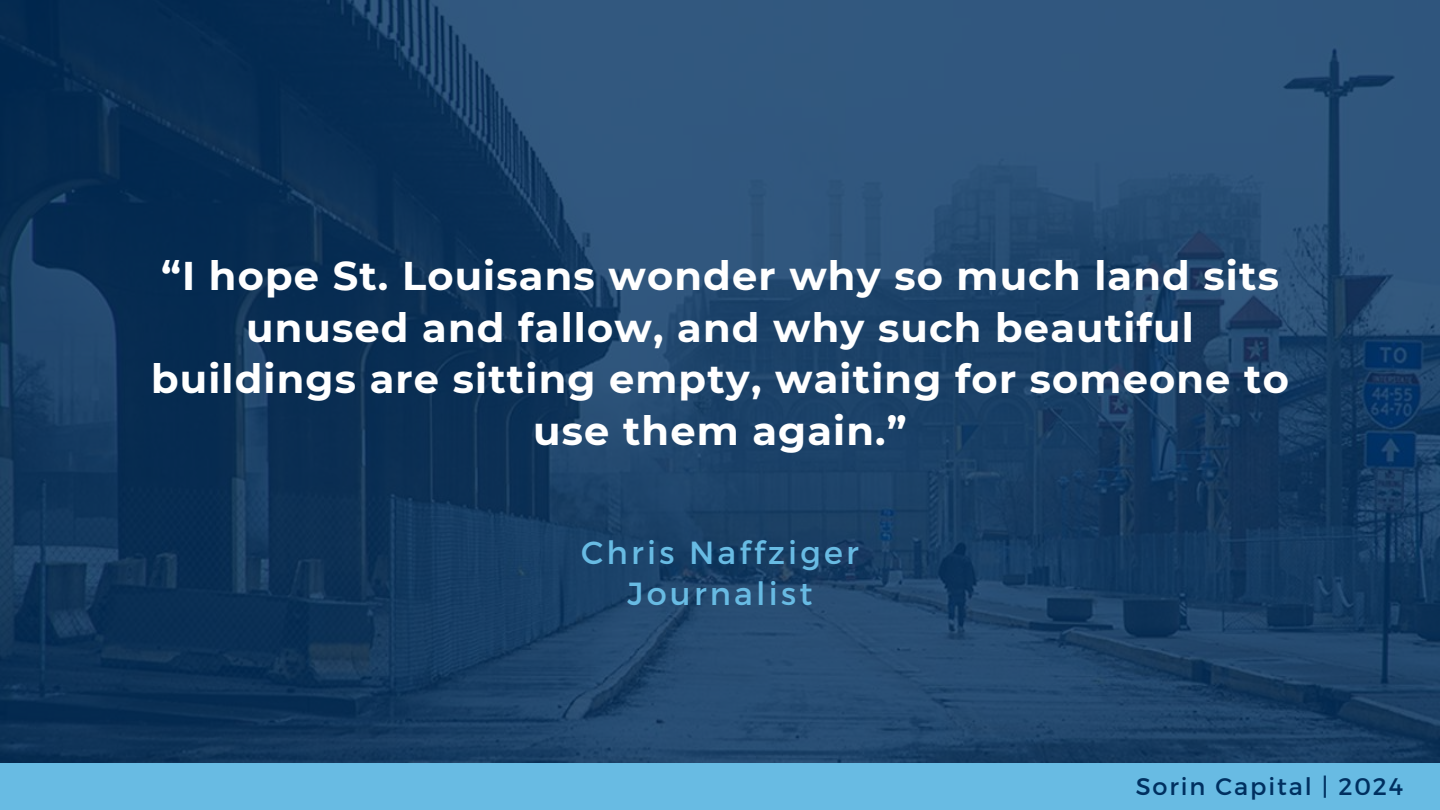
<style>
.page{position:relative;width:1440px;height:810px;background:#fff}
.page>*{position:absolute;margin:0;border:0;box-sizing:border-box;transform-origin:0 0}
.t1{font:700 40px/51.8px "Montserrat";letter-spacing:.03em;color:#fff;text-align:center}
.t2{font:32px/41.2px "Montserrat";letter-spacing:.1em;color:#68bbe3;text-align:center}
.t3{font:24px "Montserrat";letter-spacing:.08em;color:#003060}
</style>
<div class="page">
<img style="left:0;top:0;width:1440px;height:763px">
<div style="left:0;top:763px;width:1440px;height:47px;background:#68bbe3"></div>
<p class="t1" style="left:151px;top:250px;width:1139px">“I hope St. Louisans wonder why so much land sits unused and fallow, and why such beautiful buildings are sitting empty, waiting for someone to use them again.”</p>
<p class="t2" style="left:581px;top:531px;width:279px">Chris Naffziger<br>Journalist</p>
<p class="t3" style="left:1136px;top:771px;width:269px">Sorin Capital | 2024</p>
</div>
